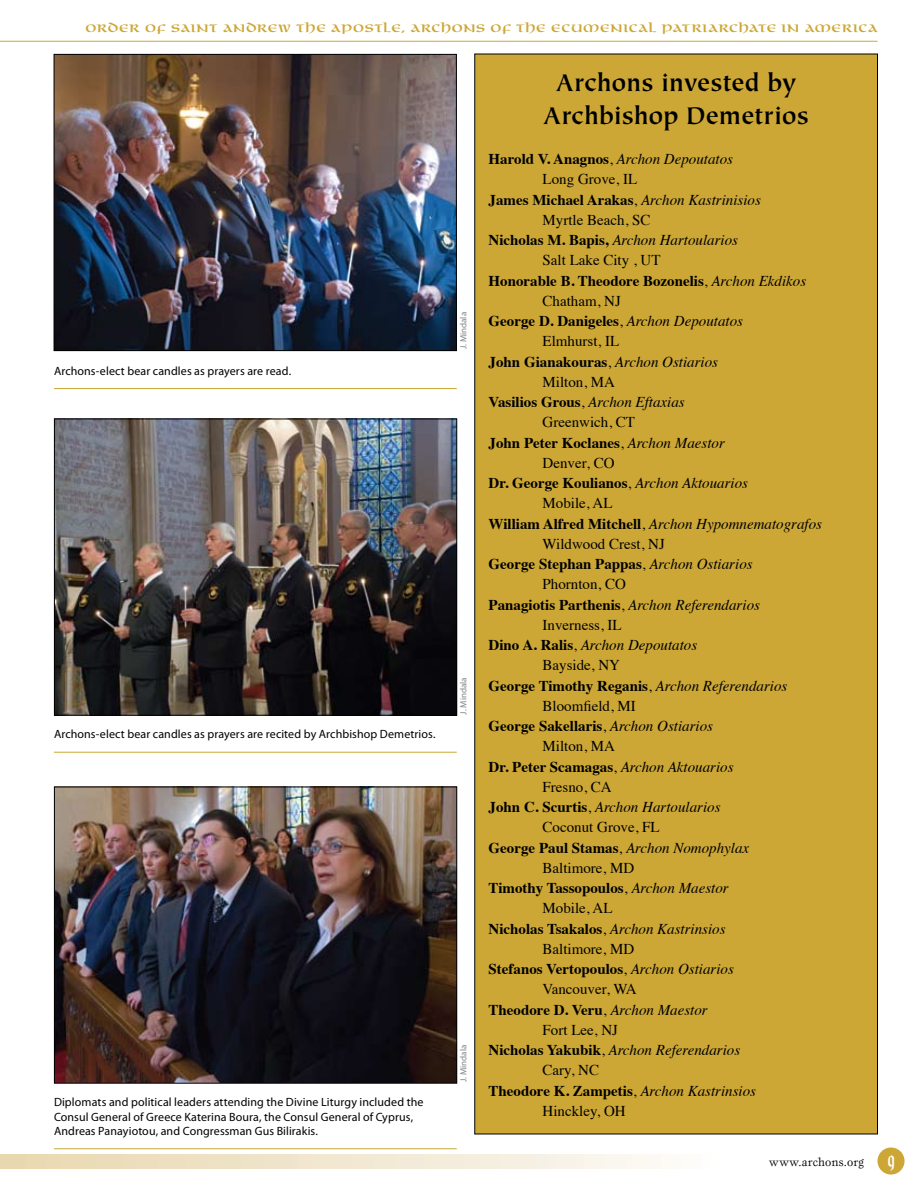
<style>
.page{position:relative;width:918px;height:1188px;background:#fff}
.page>*{position:absolute;margin:0;border:0;box-sizing:border-box;transform-origin:0 0}
.t1{font:700 27px/32.4px "Tiepolo";letter-spacing:-.015em;color:#000;text-align:center}
.t2{font:16.5px "Omnia";letter-spacing:.005em;color:#cca735}
.t3{font:700 15px "Times";color:#000}
.t4{font:15px "Times";color:#000}
.t5{font:italic 15px "Times";color:#000}
.t6{font:12px/14.4px "Myriad Pro";letter-spacing:.01em;color:#000}
.t7{font:12px "Esprit";letter-spacing:.01em;color:#000}
.t8{font:9px "Myriad Pro";color:#808285}
.s1{font-weight:700;font-style:normal}
.s2{font-style:normal}
.s3{font-weight:400}
.s4{font-weight:400;font-style:italic}
.s5{font-family:"Goudy Text";font-size:21px;color:#fff}
</style>
<div class="page">
<div style="left:475px;top:54px;width:403px;height:1080px;background:#cca735"></div>
<img style="left:56px;top:56px;width:399px;height:293px">
<div style="left:54px;top:54px;width:403px;height:297px;border:1px solid #000"></div>
<img style="left:56px;top:421px;width:399px;height:293px">
<div style="left:54px;top:419px;width:403px;height:297px;border:1px solid #000"></div>
<img style="left:56px;top:789px;width:399px;height:293px">
<div style="left:54px;top:787px;width:403px;height:297px;border:1px solid #000"></div>
<hr style="left:54px;top:388px;width:403px;height:1px;background:#cca735">
<hr style="left:54px;top:752px;width:403px;height:1px;background:#cca735">
<hr style="left:54px;top:1148px;width:403px;height:1px;background:#cca735">
<svg style="left:0;top:1154px;width:880px;height:14px"></svg>
<hr style="left:0;top:41px;width:878px;height:1px;background:#cca735">
<div style="left:878px;top:1148px;width:27px;height:27px;background:#cca735;border-radius:50%"></div>
<p class="t2" style="left:85px;top:22px;width:794px">Order of Saint Andrew the Apostle, Archons of the Ecumenical Patriarchate in America</p>
<p class="t6" style="left:54px;top:363px;width:239px">Archons-elect bear candles as prayers are read.</p>
<p class="t6" style="left:54px;top:727px;width:383px">Archons-elect bear candles as prayers are recited by Archbishop Demetrios.</p>
<p class="t6" style="left:54px;top:1095px;width:371px">Diplomats and political leaders attending the Divine Liturgy included the<br>Consul General of Greece Katerina Boura, the Consul General of Cyprus,<br>Andreas Panayiotou, and Congressman Gus Bilirakis.</p>
<p class="t8" style="left:458px;top:349px;width:39px;rotate:-90deg">J. Mindala</p>
<p class="t8" style="left:458px;top:715px;width:39px;rotate:-90deg">J. Mindala</p>
<p class="t8" style="left:458px;top:1082px;width:39px;rotate:-90deg">J. Mindala</p>
<h1 class="t1" style="left:543px;top:67px;width:268px">Archons invested by<br>Archbishop Demetrios</h1>
<p class="t5" style="left:489px;top:146px;width:246px"><span class="s1">Harold V. Anagnos</span><span class="s2">,</span> Archon Depoutatos</p>
<p class="t4" style="left:543px;top:165px;width:96px">Long Grove, IL</p>
<p class="t3" style="left:489px;top:185px;width:274px">James Michael Arakas<span class="s3">,</span> <span class="s4">Archon Kastrinisios</span></p>
<p class="t4" style="left:543px;top:206px;width:109px">Myrtle Beach, SC</p>
<p class="t5" style="left:489px;top:227px;width:251px"><span class="s1">Nicholas M. Bapis,</span> Archon Hartoularios</p>
<p class="t4" style="left:543px;top:246px;width:119px">Salt Lake City , UT</p>
<p class="t3" style="left:489px;top:266px;width:319px">Honorable B. Theodore Bozonelis<span class="s3">,</span> <span class="s4">Archon Ekdikos</span></p>
<p class="t4" style="left:543px;top:287px;width:80px">Chatham, NJ</p>
<p class="t3" style="left:489px;top:307px;width:256px">George D. Danigeles<span class="s3">,</span> <span class="s4">Archon Depoutatos</span></p>
<p class="t4" style="left:543px;top:327px;width:78px">Elmhurst, IL</p>
<p class="t3" style="left:489px;top:347px;width:231px">John Gianakouras<span class="s3">,</span> <span class="s4">Archon Ostiarios</span></p>
<p class="t4" style="left:543px;top:368px;width:74px">Milton, MA</p>
<p class="t5" style="left:489px;top:389px;width:198px"><span class="s1">Vasilios Grous</span><span class="s2">,</span> Archon Eftaxias</p>
<p class="t4" style="left:543px;top:408px;width:94px">Greenwich, CT</p>
<p class="t3" style="left:489px;top:428px;width:238px">John Peter Koclanes<span class="s3">,</span> <span class="s4">Archon Maestor</span></p>
<p class="t4" style="left:543px;top:449px;width:73px">Denver, CO</p>
<p class="t3" style="left:489px;top:469px;width:261px">Dr. George Koulianos<span class="s3">,</span> <span class="s4">Archon Aktouarios</span></p>
<p class="t4" style="left:543px;top:489px;width:72px">Mobile, AL</p>
<p class="t5" style="left:489px;top:511px;width:335px"><span class="s1">William Alfred Mitchell</span><span class="s2">,</span> Archon Hypomnematografos</p>
<p class="t4" style="left:543px;top:530px;width:124px">Wildwood Crest, NJ</p>
<p class="t3" style="left:489px;top:550px;width:266px">George Stephan Pappas<span class="s3">,</span> <span class="s4">Archon Ostiarios</span></p>
<p class="t4" style="left:543px;top:570px;width:85px">Phornton, CO</p>
<p class="t3" style="left:489px;top:590px;width:273px">Panagiotis Parthenis<span class="s3">,</span> <span class="s4">Archon Referendarios</span></p>
<p class="t4" style="left:543px;top:611px;width:81px">Inverness, IL</p>
<p class="t5" style="left:489px;top:632px;width:210px"><span class="s1">Dino A. Ralis</span><span class="s2">,</span> Archon Depoutatos</p>
<p class="t4" style="left:543px;top:651px;width:79px">Bayside, NY</p>
<p class="t3" style="left:489px;top:671px;width:300px">George Timothy Reganis<span class="s3">,</span> <span class="s4">Archon Referendarios</span></p>
<p class="t4" style="left:543px;top:692px;width:95px">Bloomfield, MI</p>
<p class="t3" style="left:489px;top:712px;width:226px">George Sakellaris<span class="s3">,</span> <span class="s4">Archon Ostiarios</span></p>
<p class="t4" style="left:543px;top:732px;width:74px">Milton, MA</p>
<p class="t3" style="left:489px;top:752px;width:246px">Dr. Peter Scamagas<span class="s3">,</span> <span class="s4">Archon Aktouarios</span></p>
<p class="t4" style="left:543px;top:773px;width:71px">Fresno, CA</p>
<p class="t5" style="left:489px;top:794px;width:233px"><span class="s1">John C. Scurtis</span><span class="s2">,</span> Archon Hartoularios</p>
<p class="t4" style="left:543px;top:813px;width:119px">Coconut Grove, FL</p>
<p class="t3" style="left:489px;top:833px;width:262px">George Paul Stamas<span class="s3">,</span> <span class="s4">Archon Nomophylax</span></p>
<p class="t4" style="left:543px;top:854px;width:93px">Baltimore, MD</p>
<p class="t3" style="left:489px;top:874px;width:242px">Timothy Tassopoulos<span class="s3">,</span> <span class="s4">Archon Maestor</span></p>
<p class="t4" style="left:543px;top:894px;width:72px">Mobile, AL</p>
<p class="t5" style="left:489px;top:916px;width:238px"><span class="s1">Nicholas Tsakalos</span><span class="s2">,</span> Archon Kastrinsios</p>
<p class="t4" style="left:543px;top:935px;width:93px">Baltimore, MD</p>
<p class="t3" style="left:489px;top:955px;width:247px">Stefanos Vertopoulos<span class="s3">,</span> <span class="s4">Archon Ostiarios</span></p>
<p class="t4" style="left:543px;top:975px;width:96px">Vancouver, WA</p>
<p class="t3" style="left:489px;top:995px;width:221px">Theodore D. Veru<span class="s3">,</span> <span class="s4">Archon Maestor</span></p>
<p class="t4" style="left:543px;top:1016px;width:77px">Fort Lee, NJ</p>
<p class="t5" style="left:489px;top:1037px;width:253px"><span class="s1">Nicholas Yakubik</span><span class="s2">,</span> Archon Referendarios</p>
<p class="t4" style="left:543px;top:1056px;width:58px">Cary, NC</p>
<p class="t3" style="left:489px;top:1076px;width:269px">Theodore K. Zampetis<span class="s3">,</span> <span class="s4">Archon Kastrinsios</span></p>
<p class="t4" style="left:543px;top:1097px;width:85px">Hinckley, OH</p>
<p class="t7" style="left:769px;top:1154px;width:127px">www.archons.org <span class="s5">9</span></p>
</div>
